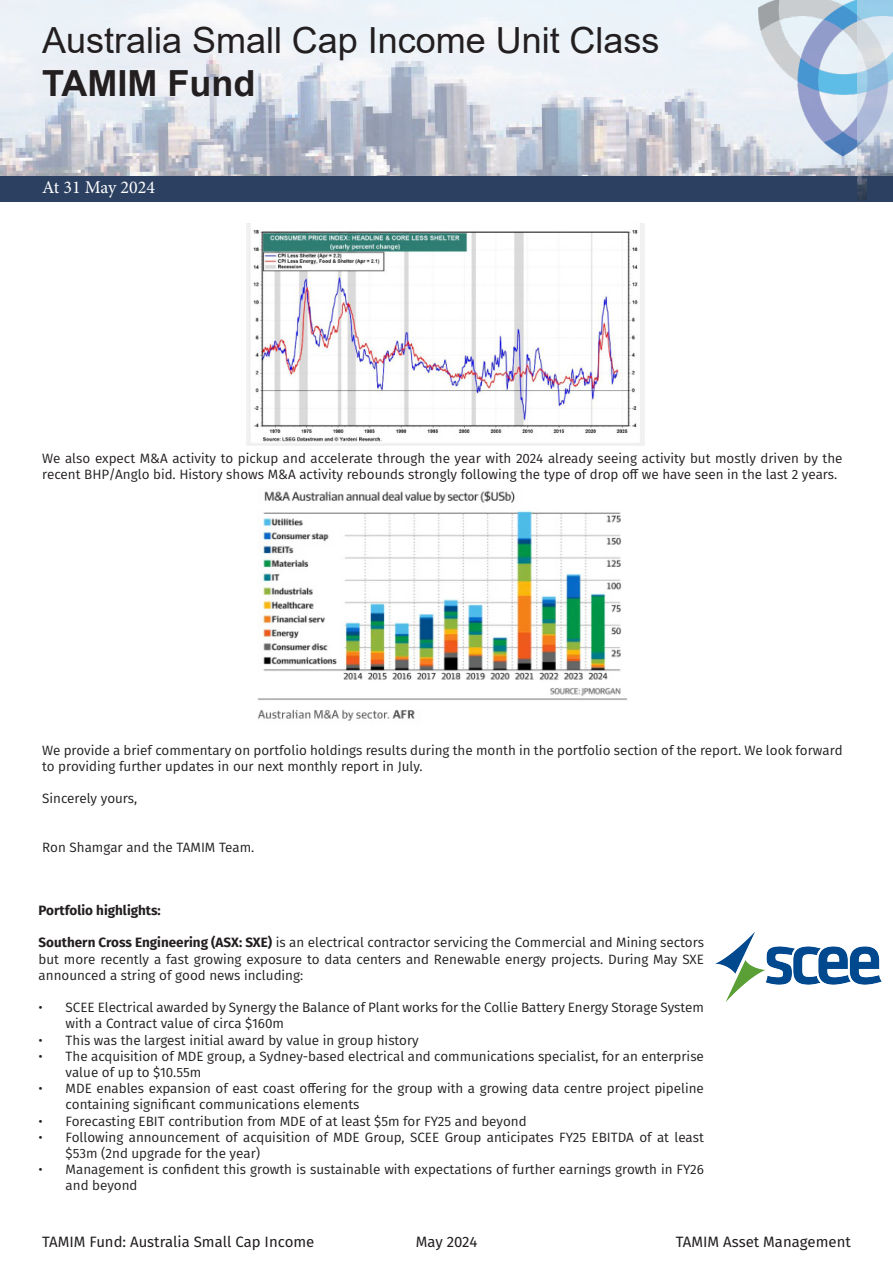
<style>
.page{position:relative;width:893px;height:1263px;background:#fff}
.page>*{position:absolute;margin:0;border:0;box-sizing:border-box;transform-origin:0 0}
.t1{font:36px "Arial";color:#231f20}
.t2{font:700 36px "Arial";color:#231f20}
.t3{font:18px "Minion Pro";color:#fff}
.t4{font:15px "Fira Sans";color:#231f20}
.t5{font:13.5px/16.2px "Fira Sans";color:#231f20}
.t6{font:700 13.5px "Fira Sans";color:#231f20}
.s1{font-weight:700}
</style>
<div class="page">
<img style="left:0;top:0;width:725px;height:176px">
<div style="left:0;top:176px;width:893px;height:26px;background:#2c4161"></div>
<img style="left:725px;top:0;width:132px;height:176px">
<img style="left:715px;top:932px;width:166px;height:69px">
<img style="left:857px;top:0;width:36px;height:200px">
<div style="left:868px;top:176px;width:25px;height:26px;background:#2c4161"></div>
<img style="left:246px;top:224px;width:399px;height:221px">
<img style="left:257px;top:490px;width:371px;height:231px">
<p class="t1" style="left:42px;top:16px;width:619px">Australia Small Cap Income Unit Class</p>
<p class="t2" style="left:42px;top:58px;width:215px">TAMIM Fund</p>
<p class="t3" style="left:42px;top:175px;width:114px">At 31 May 2024</p>
<p class="t5" style="left:42px;top:450px;width:802px">We also expect M&amp;A activity to pickup and accelerate through the year with 2024 already seeing activity but mostly driven by the recent BHP/Anglo bid. History shows M&amp;A activity rebounds strongly following the type of drop off we have seen in the last 2 years.</p>
<p class="t5" style="left:42px;top:741px;width:802px">We provide a brief commentary on portfolio holdings results during the month in the portfolio section of the report. We look forward to providing further updates in our next monthly report in July.</p>
<p class="t5" style="left:42px;top:790px;width:97px">Sincerely yours,</p>
<p class="t5" style="left:42px;top:839px;width:214px">Ron Shamgar and the TAMIM Team.</p>
<p class="t6" style="left:39px;top:899px;width:124px">Portfolio highlights:</p>
<p class="t5" style="left:39px;top:934px;width:667px;text-align:justify"><span class="s1">Southern Cross Engineering (ASX: SXE)</span> is an electrical contractor servicing the Commercial and Mining sectors but more recently a fast growing exposure to data centers and Renewable energy projects. During May SXE announced a string of good news including:</p>
<p class="t5" style="left:66px;top:999px;width:640px;text-indent:-27px">• SCEE Electrical awarded by Synergy the Balance of Plant works for the Collie Battery Energy Storage System with a Contract value of circa $160m</p>
<p class="t5" style="left:39px;top:1031px;width:382px">• This was the largest initial award by value in group history</p>
<p class="t5" style="left:66px;top:1047px;width:640px;text-indent:-27px">• The acquisition of MDE group, a Sydney-based electrical and communications specialist, for an enterprise value of up to $10.55m</p>
<p class="t5" style="left:66px;top:1080px;width:640px;text-indent:-27px">• MDE enables expansion of east coast offering for the group with a growing data centre project pipeline containing significant communications elements</p>
<p class="t5" style="left:39px;top:1112px;width:490px">• Forecasting EBIT contribution from MDE of at least $5m for FY25 and beyond</p>
<p class="t5" style="left:66px;top:1128px;width:640px;text-indent:-27px">• Following announcement of acquisition of MDE Group, SCEE Group anticipates FY25 EBITDA of at least $53m (2nd upgrade for the year)</p>
<p class="t5" style="left:66px;top:1161px;width:640px;text-indent:-27px">• Management is confident this growth is sustainable with expectations of further earnings growth in FY26 and beyond</p>
<p class="t4" style="left:42px;top:1230px;width:274px">TAMIM Fund: Australia Small Cap Income</p>
<p class="t4" style="left:416px;top:1230px;width:63px">May 2024</p>
<p class="t4" style="left:676px;top:1230px;width:176px">TAMIM Asset Management</p>
</div>
